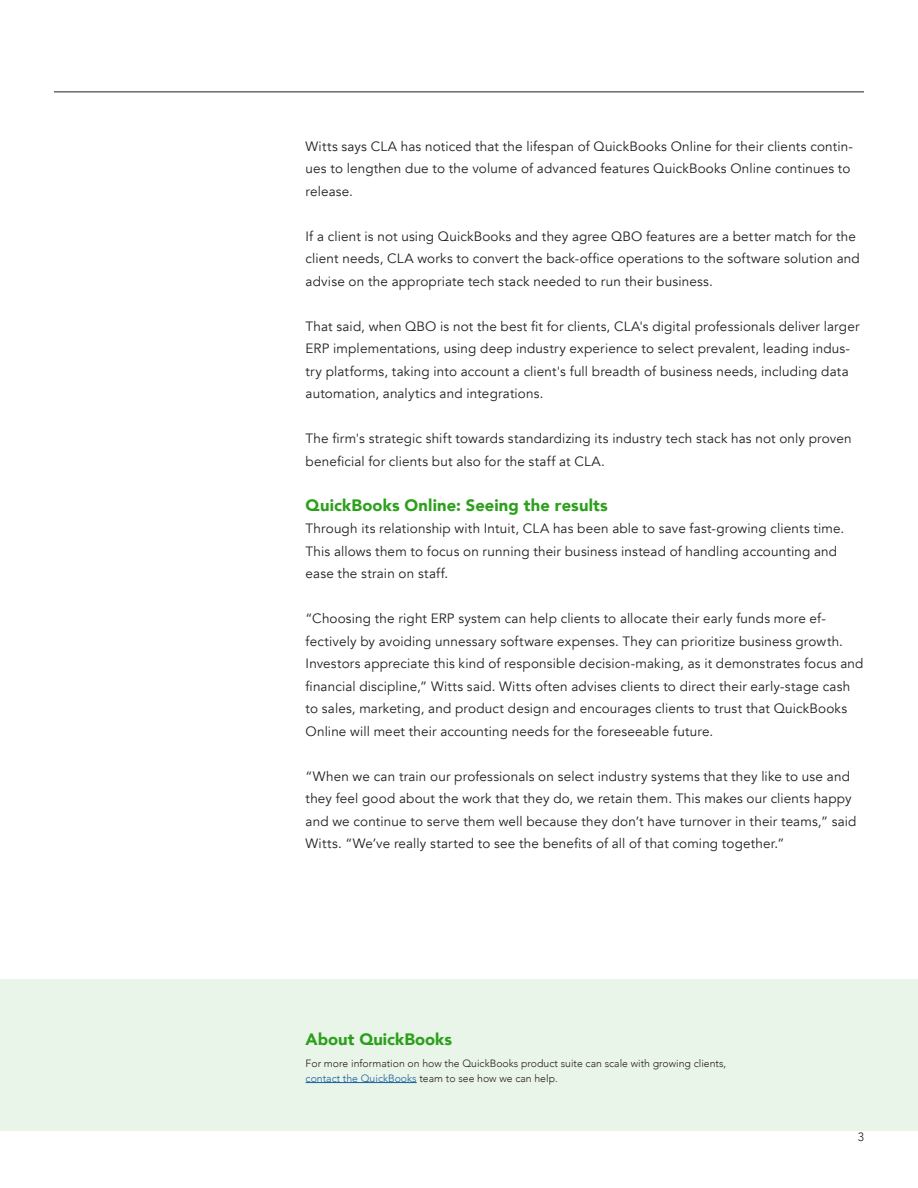
<style>
.page{position:relative;width:918px;height:1188px;background:#fff}
.page>*{position:absolute;margin:0;border:0;box-sizing:border-box;transform-origin:0 0}
.Subhead{font:900 16.5px "Avenir";letter-spacing:.005em;color:#2ca01c}
.Body{font:13.5px/22.5px "Avenir";letter-spacing:.01em;color:#231f20}
.t1{font:300 12px "Avenir";color:#231f20}
.Sidebar_charts_About{font:300 10.5px/15px "Avenir";color:#231f20}
.s1{color:#175d9e}
</style>
<div class="page">
<hr style="left:54px;top:92px;width:810px;height:1px;background:#231f20">
<div style="left:0;top:980px;width:918px;height:151px;background:#eaf5e9"></div>
<hr style="left:306px;top:1082px;width:111px;height:1px;background:#175d9e">
<p class="Body" style="left:306px;top:135px;width:549px">Witts says CLA has noticed that the lifespan of QuickBooks Online for their clients contin&shy;ues to lengthen due to the volume of advanced features QuickBooks Online continues to release.</p>
<p class="Body" style="left:306px;top:225px;width:556px">If a client is not using QuickBooks and they agree QBO features are a better match for the client needs, CLA works to convert the back-office operations to the software solution and advise on the appropriate tech stack needed to run their business.</p>
<p class="Body" style="left:306px;top:315px;width:555px">That said, when QBO is not the best fit for clients, CLA's digital professionals deliver larger ERP implementations, using deep industry experience to select prevalent, leading indus&shy;try platforms, taking into account a client's full breadth of business needs, including data automation, analytics and integrations.</p>
<p class="Body" style="left:306px;top:428px;width:547px">The firm's strategic shift towards standardizing its industry tech stack has not only proven beneficial for clients but also for the staff at CLA.</p>
<p class="Subhead" style="left:306px;top:491px;width:304px">QuickBooks Online: Seeing the results</p>
<p class="Body" style="left:306px;top:518px;width:540px">Through its relationship with Intuit, CLA has been able to save fast-growing clients time.<br>This allows them to focus on running their business instead of handling accounting and ease the strain on staff.</p>
<p class="Body" style="left:306px;top:608px;width:559px">“Choosing the right ERP system can help clients to allocate their early funds more ef&shy;fectively by avoiding unnessary software expenses. They can prioritize business growth.<br>Investors appreciate this kind of responsible decision-making, as it demonstrates focus and financial discipline,” Witts said. Witts often advises clients to direct their early-stage cash to sales, marketing, and product design and encourages clients to trust that QuickBooks Online will meet their accounting needs for the foreseeable future.</p>
<p class="Body" style="left:306px;top:765px;width:552px">“When we can train our professionals on select industry systems that they like to use and they feel good about the work that they do, we retain them. This makes our clients happy and we continue to serve them well because they don’t have turnover in their teams,” said Witts. “We’ve really started to see the benefits of all of that coming together.”</p>
<p class="Subhead" style="left:306px;top:1025px;width:148px">About QuickBooks</p>
<p class="Sidebar_charts_About" style="left:306px;top:1056px;width:422px">For more information on how the QuickBooks product suite can scale with growing clients, <span class="s1">contact the QuickBooks</span> team to see how we can help.</p>
<p class="t1" style="left:858px;top:1130px;width:8px">3</p>
</div>
